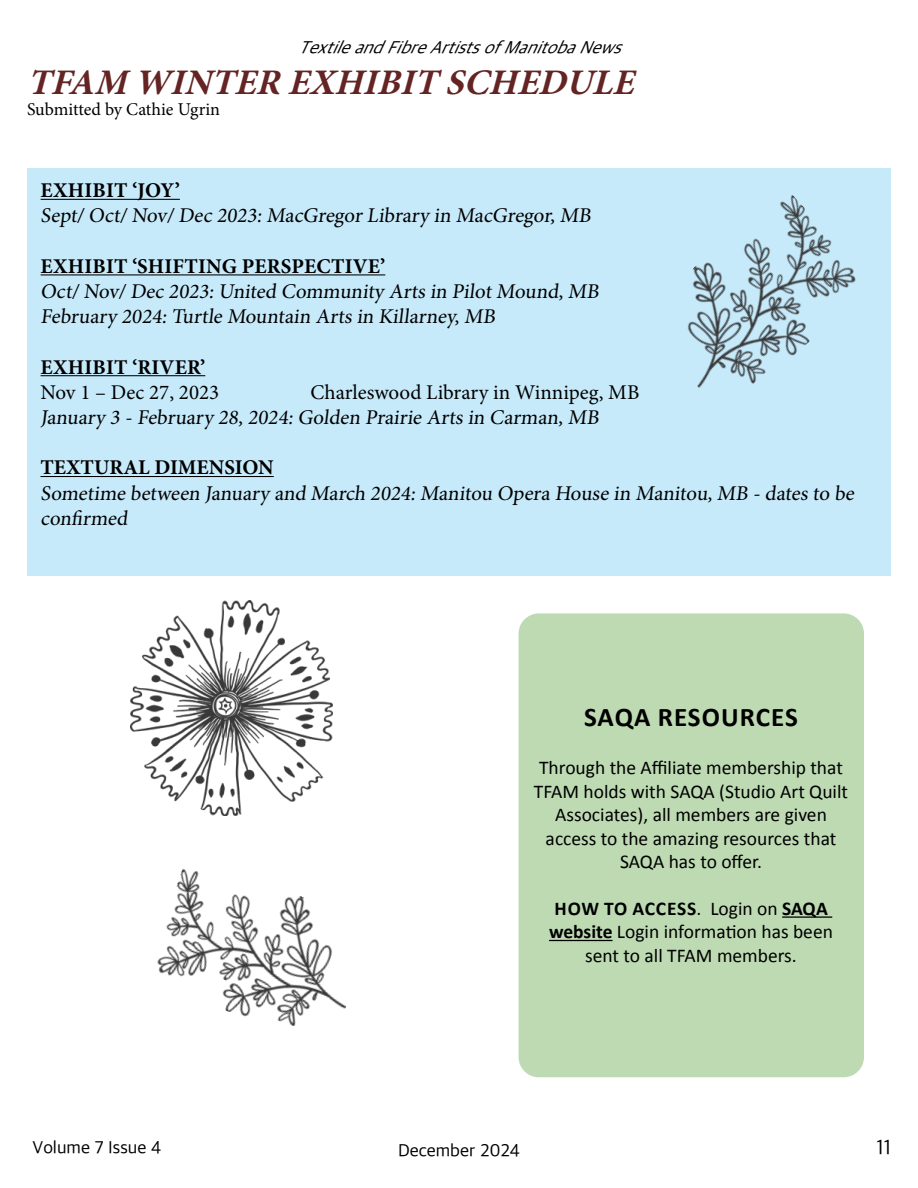
<style>
.page{position:relative;width:918px;height:1188px;background:#fff}
.page>*{position:absolute;margin:0;border:0;box-sizing:border-box;transform-origin:0 0}
.t1{font:italic 700 36px "Minion Pro";color:#632423}
.t2{font:700 27px "Calibri";letter-spacing:.04em;color:#000}
.t3{font:21px/25.2px "Minion Pro";color:#000}
.t4{font:700 21px "Minion Pro";letter-spacing:.01em;color:#000}
.t5{font:21px "Apple SD Gothic Neo";color:#000}
.t6{font:19.5px/23.4px "Calibri";color:#000;text-align:center}
.t7{font:italic 18px "Apple SD Gothic Neo";color:#000}
.t8{font:18px "Apple SD Gothic Neo";color:#000}
.t9{font:18px "Minion Pro";color:#000}
.s1{font-weight:700}
</style>
<div class="page">
<img style="left:157px;top:868px;width:189px;height:158px">
<div style="left:27px;top:168px;width:864px;height:408px;background:#c7eafb"></div>
<hr style="left:41px;top:199px;width:139px;height:1px;background:#000">
<hr style="left:41px;top:274px;width:344px;height:1px;background:#000">
<hr style="left:41px;top:375px;width:164px;height:1px;background:#000">
<hr style="left:40px;top:476px;width:234px;height:1px;background:#000">
<img style="left:687px;top:195px;width:169px;height:193px">
<div style="left:519px;top:613px;width:345px;height:464px;background:#bddab3;border-radius:20px"></div>
<hr style="left:782px;top:916px;width:50px;height:2px;background:#000">
<hr style="left:549px;top:940px;width:64px;height:1px;background:#000">
<img style="left:131px;top:600px;width:202px;height:215px">
<p class="t7" style="left:298px;top:38px;width:334px">TextileandFibreArtistsofManitobaNews</p>
<h1 class="t1" style="left:27px;top:57px;width:621px">TFAM WINTEREXHIBITSCHEDULE</h1>
<p class="t9" style="left:27px;top:97px;width:195px">Submitted by Cathie Ugrin</p>
<p class="t4" style="left:41px;top:176px;width:141px">EXHIBIT ‘JOY’</p>
<p class="t3" style="left:40px;top:203px;width:555px">Sept/ Oct/ Nov/ Dec 2023: MacGregor Library in MacGregor, MB</p>
<p class="t4" style="left:41px;top:251px;width:346px">EXHIBIT ‘SHIFTING PERSPECTIVE’</p>
<p class="t3" style="left:40px;top:279px;width:563px">Oct/ Nov/ Dec 2023: United Community Arts in Pilot Mound, MB<br>February 2024: Turtle Mountain Arts in Killarney, MB</p>
<p class="t4" style="left:41px;top:352px;width:166px">EXHIBIT ‘RIVER’</p>
<p class="t3" style="left:40px;top:380px;width:180px">Nov 1 – Dec 27, 2023</p>
<p class="t3" style="left:40px;top:380px;width:600px;text-indent:270px">Charleswood Library in Winnipeg, MB<br>January 3 - February 28, 2024: Golden Prairie Arts in Carman, MB</p>
<p class="t4" style="left:40px;top:453px;width:235px">TEXTURAL DIMENSION</p>
<p class="t3" style="left:40px;top:480px;width:819px">Sometime between January and March 2024: Manitou Opera House in Manitou, MB - dates to be confirmed</p>
<p class="t2" style="left:584px;top:698px;width:215px">SAQA RESOURCES</p>
<p class="t6" style="left:534px;top:756px;width:316px">Through the Affiliate membership that TFAM holds with SAQA (Studio Art Quilt Associates), all members are given access to the amazing resources that SAQA has to offer.</p>
<p class="t6" style="left:549px;top:896px;width:285px"><span class="s1">HOW TO ACCESS</span>. Login on <span class="s1">SAQA website</span> Login information has been sent to all TFAM members.</p>
<p class="t8" style="left:33px;top:1138px;width:130px">Volume 7 Issue 4</p>
<p class="t5" style="left:876px;top:1136px;width:16px">11</p>
<p class="t8" style="left:398px;top:1141px;width:123px">December 2024</p>
</div>
